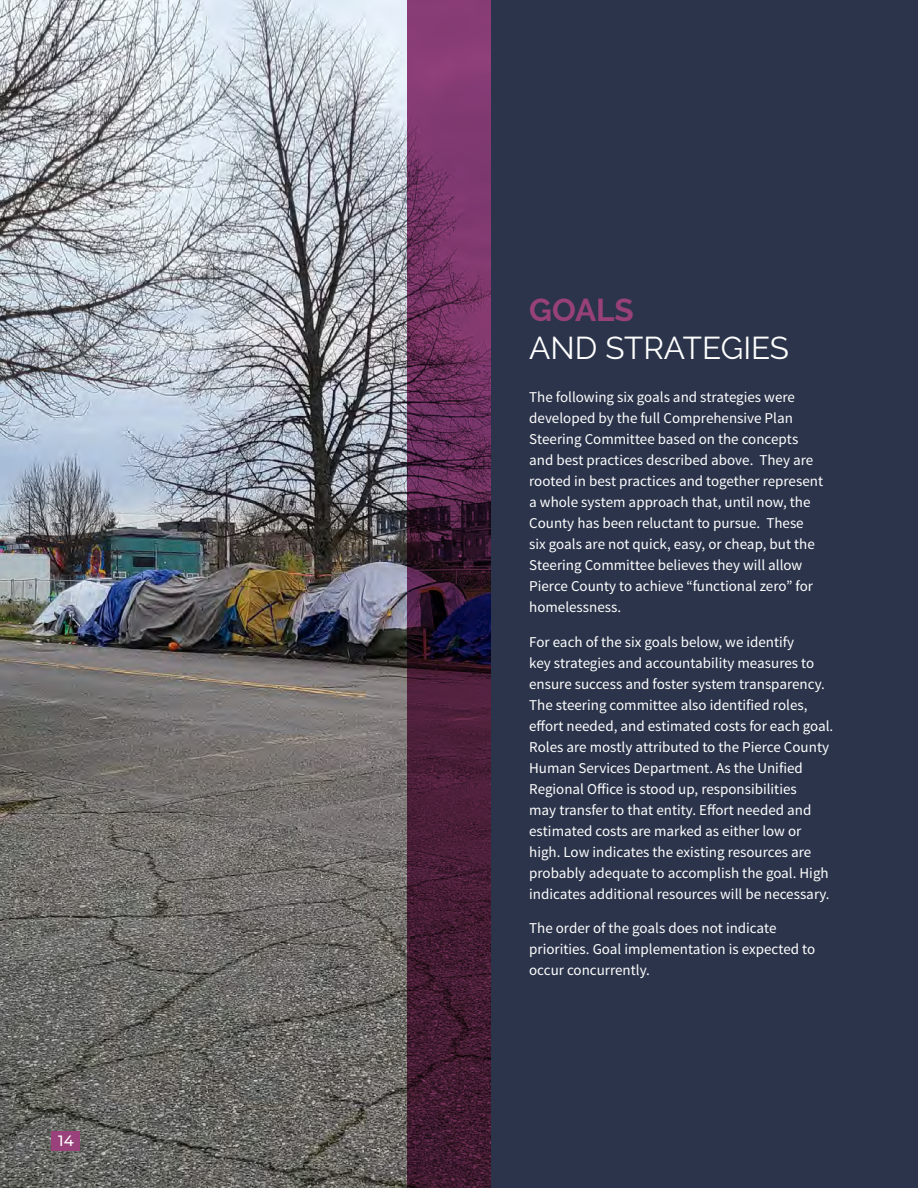
<style>
.page{position:relative;width:918px;height:1188px;background:#fff}
.page>*{position:absolute;margin:0;border:0;box-sizing:border-box;transform-origin:0 0}
.t1{font:31.5px "Raleway";color:#fff}
.t2{font:700 31.5px "Raleway";color:#984179}
.t3{font:15px/21px "Source Sans Pro";color:#fff}
.t4{font:500 15px "Montserrat";color:#fff}
</style>
<div class="page">
<div style="left:483px;top:0;width:435px;height:1188px;background:#2b344a"></div>
<img style="left:0;top:0;width:407px;height:1188px">
<svg style="left:407px;top:0;width:83px;height:1188px;background:#552447"></svg>
<div style="left:52px;top:1131px;width:28px;height:20px;background:#98417a"></div>
<p class="t4" style="left:58px;top:1131px;width:17px">14</p>
<h1 class="t2" style="left:529px;top:292px;width:106px">GOALS</h1>
<h1 class="t1" style="left:529px;top:330px;width:261px">AND STRATEGIES</h1>
<p class="t3" style="left:529px;top:387px;width:295px">The following six goals and strategies were developed by the full Comprehensive Plan Steering Committee based on the concepts and best practices described above. They are rooted in best practices and together represent a whole system approach that, until now, the County has been reluctant to pursue. These six goals are not quick, easy, or cheap, but the Steering Committee believes they will allow Pierce County to achieve “functional zero” for homelessness.</p>
<p class="t3" style="left:529px;top:631px;width:306px">For each of the six goals below, we identify<br>key strategies and accountability measures to ensure success and foster system transparency.<br>The steering committee also identified roles, effort needed, and estimated costs for each goal.<br>Roles are mostly attributed to the Pierce County Human Services Department. As the Unified Regional Office is stood up, responsibilities<br>may transfer to that entity. Effort needed and estimated costs are marked as either low or high. Low indicates the existing resources are probably adequate to accomplish the goal. High indicates additional resources will be necessary.</p>
<p class="t3" style="left:529px;top:918px;width:288px">The order of the goals does not indicate priorities. Goal implementation is expected to occur concurrently.</p>
</div>
